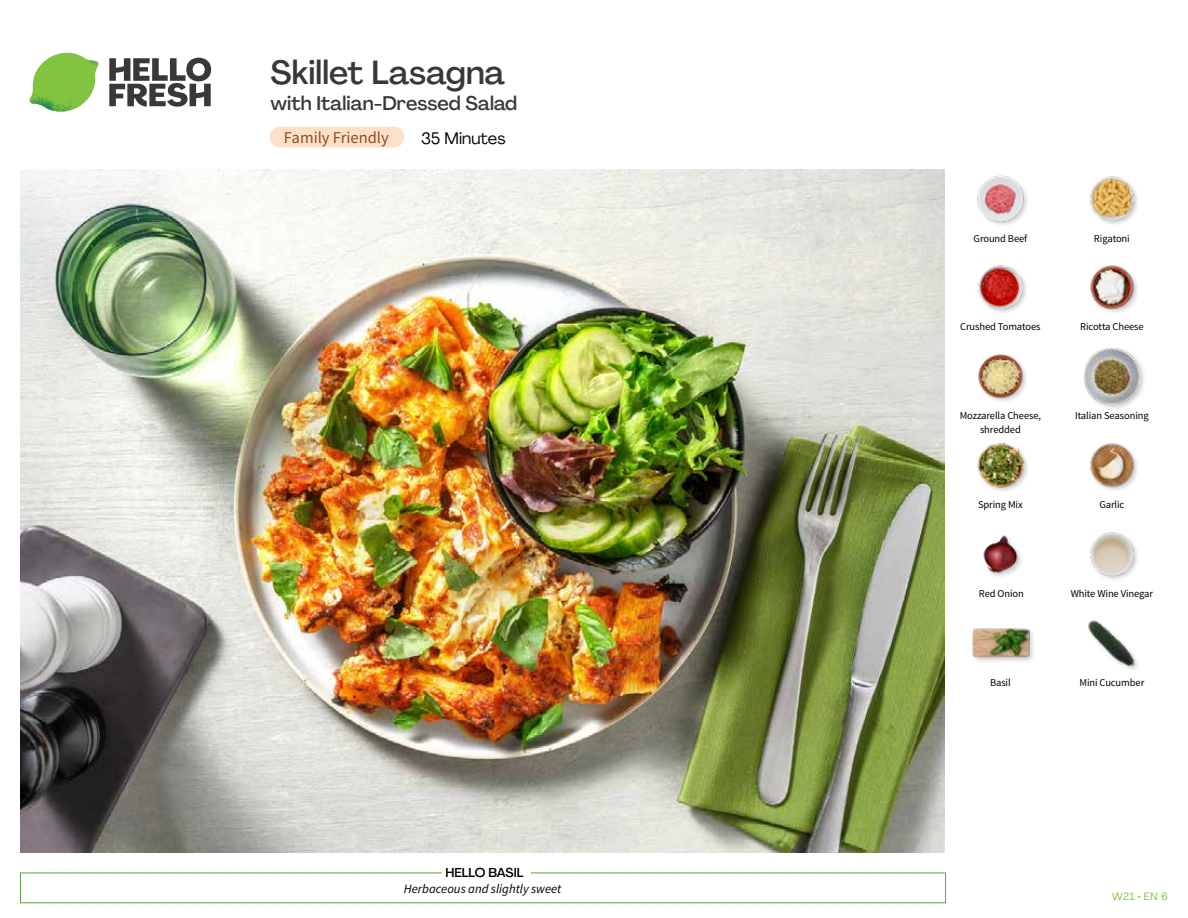
<style>
.page{position:relative;width:1188px;height:918px;background:#fff}
.page>*{position:absolute;margin:0;border:0;box-sizing:border-box;transform-origin:0 0}
.t1{font:500 33px "Agrandir";color:#383839}
.t2{font:500 19.5px "Agrandir";color:#383839}
.t3{font:16.5px "Source Sans Pro";color:#8e4b25}
.t4{font:16.5px "Agrandir";color:#000}
.t5{font:italic 12.75px "Source Sans Pro";color:#000}
.t6{font:500 12.75px "Agrandir";color:#000}
.t7{font:10.5px "Source Sans Pro";letter-spacing:-.01em;color:#000}
.t8{font:10.5px "Agrandir";color:#82c341}
</style>
<div class="page">
<div style="left:270px;top:127px;width:134px;height:20px;background:#fee0c6;border-radius:10px"></div>
<svg style="left:109px;top:57px;width:102px;height:50px"></svg>
<svg style="left:34px;top:53px;width:62px;height:40px"></svg>
<img style="left:67px;top:53px;width:32px;height:26px">
<img style="left:33px;top:75px;width:59px;height:11px">
<img style="left:29px;top:79px;width:61px;height:33px">
<img style="left:65px;top:86px;width:27px;height:25px">
<div style="left:20px;top:873px;width:926px;height:30px;border:1px solid #609f43"></div>
<div style="left:442px;top:865px;width:89px;height:15px;background:#fff"></div>
<img style="left:21px;top:170px;width:924px;height:682px">
<img style="left:1088px;top:620px;width:50px;height:49px">
<div style="left:972px;top:627px;width:63px;height:37px;background:#000;opacity:.2"></div>
<img style="left:972px;top:627px;width:57px;height:37px">
<img style="left:1090px;top:532px;width:48px;height:48px">
<img style="left:983px;top:535px;width:38px;height:42px">
<img style="left:1090px;top:443px;width:48px;height:48px">
<img style="left:977px;top:442px;width:51px;height:49px">
<div style="left:1082px;top:346px;width:65px;height:66px;background:#000;opacity:.2"></div>
<img style="left:1083px;top:347px;width:58px;height:58px">
<img style="left:978px;top:354px;width:49px;height:48px">
<img style="left:1090px;top:265px;width:48px;height:48px">
<img style="left:978px;top:265px;width:49px;height:48px">
<img style="left:1090px;top:176px;width:48px;height:48px">
<img style="left:977px;top:175px;width:50px;height:50px">
<h1 class="t1" style="left:271px;top:52px;width:236px">Skillet Lasagna</h1>
<h2 class="t2" style="left:271px;top:91px;width:248px">with Italian-Dressed Salad</h2>
<h3 class="t3" style="left:284px;top:128px;width:106px">Family Friendly</h3>
<h3 class="t4" style="left:421px;top:128px;width:86px">35 Minutes</h3>
<p class="t6" style="left:445px;top:864px;width:80px">HELLO BASIL</p>
<p class="t5" style="left:404px;top:881px;width:159px">Herbaceous and slightly sweet</p>
<p class="t7" style="left:974px;top:232px;width:55px">Ground Beef</p>
<p class="t7" style="left:1094px;top:232px;width:37px">Rigatoni</p>
<p class="t7" style="left:960px;top:320px;width:82px">Crushed Tomatoes</p>
<p class="t7" style="left:1080px;top:320px;width:65px">Ricotta Cheese</p>
<p class="t7" style="left:960px;top:409px;width:83px">Mozzarella Cheese,</p>
<p class="t7" style="left:1075px;top:409px;width:75px">Italian Seasoning</p>
<p class="t7" style="left:980px;top:423px;width:42px">shredded</p>
<p class="t7" style="left:978px;top:498px;width:46px">Spring Mix</p>
<p class="t7" style="left:1099px;top:498px;width:27px">Garlic</p>
<p class="t7" style="left:979px;top:587px;width:47px">Red Onion</p>
<p class="t7" style="left:1071px;top:587px;width:84px">White Wine Vinegar</p>
<p class="t7" style="left:990px;top:676px;width:22px">Basil</p>
<p class="t7" style="left:1079px;top:676px;width:66px">Mini Cucumber</p>
<p class="t8" style="left:1112px;top:890px;width:57px">W21 • EN 6</p>
</div>
